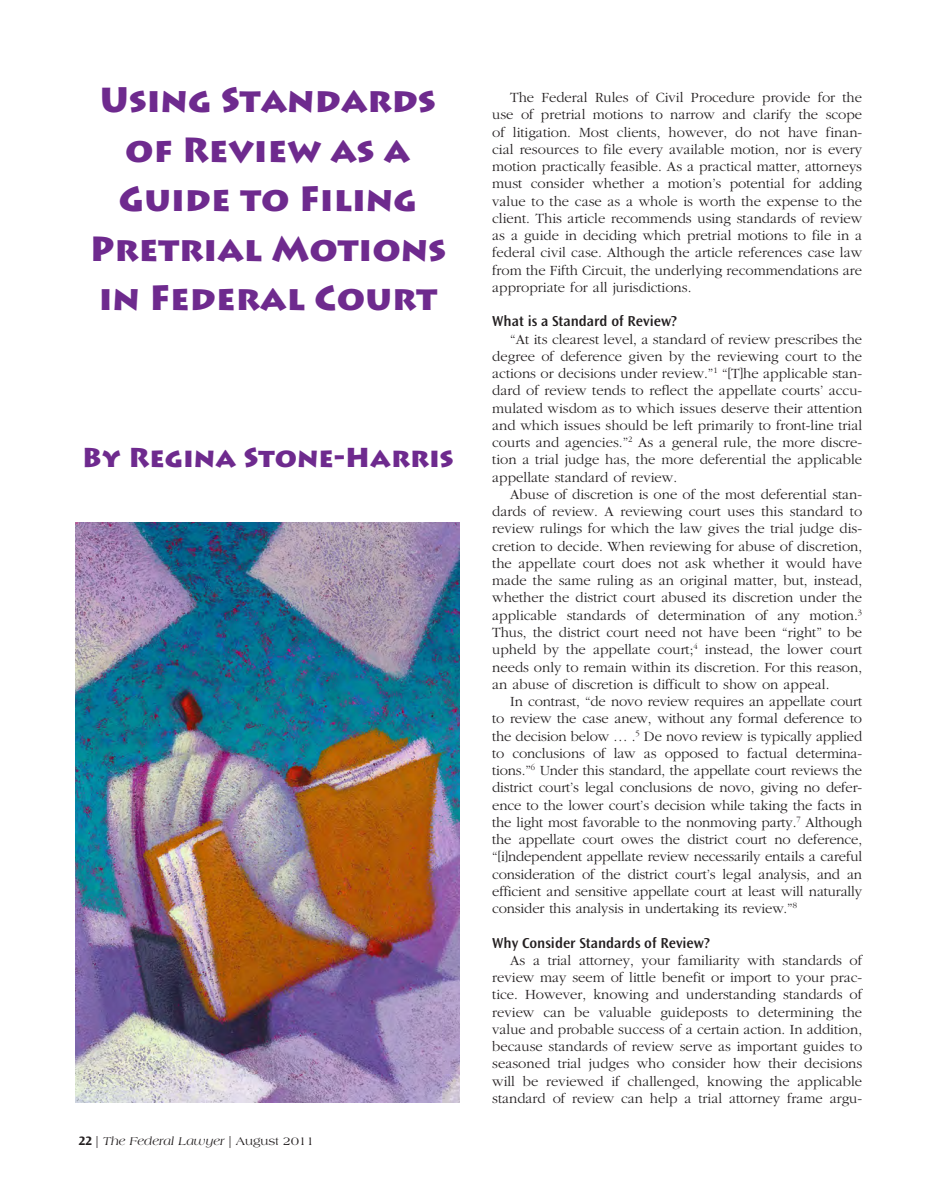
<style>
.page{position:relative;width:932px;height:1202px;background:#fff}
.page>*{position:absolute;margin:0;border:0;box-sizing:border-box;transform-origin:0 0}
.t1{font:900 34.5px/49.5px "Lithos Pro";color:#6e2a8e;text-align:center}
.t2{font:900 27px "Lithos Pro";color:#6e2a8e}
.t3{font:600 15px "Ocean Sans Std";color:#231f20}
.t4{font:300 14.7px/17.2px "Garamond";color:#231f20;text-align:justify}
.t5{font:italic 12px "Americana";color:#231f20}
.s1{font-family:"Ocean Sans Std";font-weight:700;font-style:normal;font-size:12.75px}
.s2{font-style:normal}
</style>
<div class="page">
<img style="left:75px;top:522px;width:384px;height:580px">
<h1 class="t1" style="left:90px;top:76px;width:358px">Using Standards of Review as a<br>Guide to Filing<br>Pretrial Motions in Federal Court</h1>
<h2 class="t2" style="left:82px;top:440px;width:373px">By Regina Stone-Harris</h2>
<p class="t5" style="left:79px;top:1134px;width:237px"><span class="s1">22</span> <span class="s2">|</span> The Federal Lawyer <span class="s2">| August 2011</span></p>
<p class="t4" style="left:492px;top:89px;width:371px;text-indent:18px">The Federal Rules of Civil Procedure provide for the use of pretrial motions to narrow and clarify the scope of litigation. Most clients, however, do not have finan&shy;cial resources to file every available motion, nor is every motion practically feasible. As a practical matter, attorneys must consider whether a motion’s potential for adding value to the case as a whole is worth the expense to the client. This article recommends using standards of review as a guide in deciding which pretrial motions to file in a federal civil case. Although the article references case law from the Fifth Circuit, the underlying recommendations are appropriate for all jurisdictions.</p>
<p class="t3" style="left:492px;top:313px;width:186px">What is a Standard of Review?</p>
<p class="t4" style="left:492px;top:331px;width:371px;text-indent:18px">“At its clearest level, a standard of review prescribes the degree of deference given by the reviewing court to the actions or decisions under review.”<sup>1</sup> “[T]he applicable stan&shy;dard of review tends to reflect the appellate courts’ accu&shy;mulated wisdom as to which issues deserve their attention and which issues should be left primarily to front-line trial courts and agencies.”<sup>2</sup> As a general rule, the more discre&shy;tion a trial judge has, the more deferential the applicable appellate standard of review.</p>
<p class="t4" style="left:492px;top:486px;width:371px;text-indent:18px">Abuse of discretion is one of the most deferential stan&shy;dards of review. A reviewing court uses this standard to review rulings for which the law gives the trial judge dis&shy;cretion to decide. When reviewing for abuse of discretion, the appellate court does not ask whether it would have made the same ruling as an original matter, but, instead, whether the district court abused its discretion under the applicable standards of determination of any motion.<sup>3<br></sup>Thus, the district court need not have been “right” to be upheld by the appellate court;<sup>4</sup> instead, the lower court needs only to remain within its discretion. For this reason, an abuse of discretion is difficult to show on appeal.</p>
<p class="t4" style="left:492px;top:693px;width:371px;text-indent:18px">In contrast, “de novo review requires an appellate court to review the case anew, without any formal deference to the decision below … .<sup>5</sup> De novo review is typically applied to conclusions of law as opposed to factual determina&shy;tions.”<sup>6</sup> Under this standard, the appellate court reviews the district court’s legal conclusions de novo, giving no defer&shy;ence to the lower court’s decision while taking the facts in the light most favorable to the nonmoving party.<sup>7</sup> Although the appellate court owes the district court no deference, “[i]ndependent appellate review necessarily entails a careful consideration of the district court’s legal analysis, and an efficient and sensitive appellate court at least will naturally consider this analysis in undertaking its review.”<sup>8</sup></p>
<p class="t3" style="left:492px;top:934px;width:219px">Why Consider Standards of Review?</p>
<p class="t4" style="left:492px;top:952px;width:371px;text-indent:18px">As a trial attorney, your familiarity with standards of review may seem of little benefit or import to your prac&shy;tice. However, knowing and understanding standards of review can be valuable guideposts to determining the value and probable success of a certain action. In addition, because standards of review serve as important guides to seasoned trial judges who consider how their decisions will be reviewed if challenged, knowing the applicable standard of review can help a trial attorney frame argu-</p>
</div>
